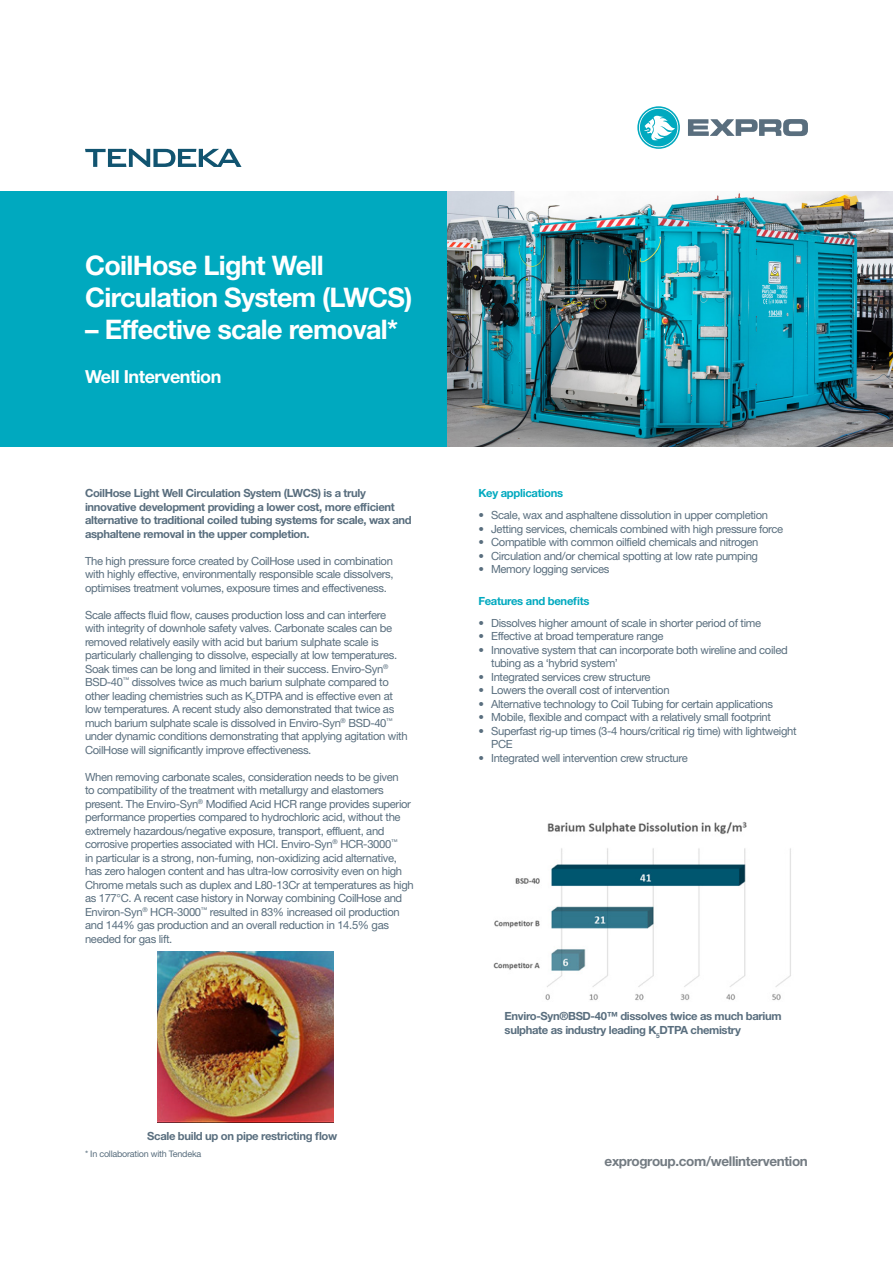
<style>
.page{position:relative;width:893px;height:1263px;background:#fff}
.page>*{position:absolute;margin:0;border:0;box-sizing:border-box;transform-origin:0 0}
.t1{font:700 27px/32.4px "Helvetica Neue LT Std";letter-spacing:-.025em;color:#fff}
.t2{font:700 18px "Helvetica Neue LT Std";letter-spacing:-.025em;color:#fff}
.t3{font:700 13.5px "Helvetica Neue LT Std";letter-spacing:-.025em;color:#737b82}
.t4{font:11.25px/13.5px "Helvetica Neue";letter-spacing:-.03em;color:#596e7e}
.t5{font:700 11.25px/13.5px "Helvetica Neue LT Std";letter-spacing:-.03em;color:#596e7e}
.t6{font:700 11.25px "Helvetica Neue LT Std";letter-spacing:-.025em;color:#00a9bf}
.t7{font:9px "Helvetica Neue";letter-spacing:-.025em;color:#596e7e}
</style>
<div class="page">
<svg style="left:688px;top:119px;width:120px;height:17px"></svg>
<svg style="left:637px;top:106px;width:43px;height:43px"></svg>
<img style="left:446px;top:191px;width:447px;height:255px">
<div style="left:0;top:191px;width:446px;height:255px;background:#00a9bf"></div>
<img style="left:493px;top:821px;width:298px;height:180px">
<img style="left:157px;top:952px;width:176px;height:170px">
<svg style="left:85px;top:149px;width:157px;height:18px"></svg>
<p class="t1" style="left:85px;top:248px;width:329px">CoilHose Light Well<br>Circulation System (LWCS)</p>
<p class="t1" style="left:85px;top:313px;width:315px">– Effective scale removal*</p>
<p class="t2" style="left:85px;top:365px;width:138px">Well Intervention</p>
<p class="t5" style="left:85px;top:486px;width:328px">CoilHose Light Well Circulation System (LWCS) is a truly innovative development providing a lower cost, more efficient alternative to traditional coiled tubing systems for scale, wax and asphaltene removal in the upper completion.</p>
<p class="t4" style="left:85px;top:554px;width:310px;text-align:justify">The high pressure force created by CoilHose used in combination with highly effective, environmentally responsible scale dissolvers, optimises treatment volumes, exposure times and effectiveness.</p>
<p class="t4" style="left:85px;top:608px;width:324px">Scale affects fluid flow, causes production loss and can interfere with integrity of downhole safety valves. Carbonate scales can be removed relatively easily with acid but barium sulphate scale is particularly challenging to dissolve, especially at low temperatures.<br>Soak times can be long and limited in their success. Enviro-Syn<sup>® </sup>BSD-40<sup>™</sup> dissolves twice as much barium sulphate compared to other leading chemistries such as K<sub>5</sub>DTPA and is effective even at low temperatures. A recent study also demonstrated that twice as much barium sulphate scale is dissolved in Enviro-Syn<sup>®</sup> BSD-40<sup>™ </sup>under dynamic conditions demonstrating that applying agitation with CoilHose will significantly improve effectiveness.</p>
<p class="t4" style="left:85px;top:770px;width:330px">When removing carbonate scales, consideration needs to be given<br>to compatibility of the treatment with metallurgy and elastomers present. The Enviro-Syn<sup>®</sup> Modified Acid HCR range provides superior performance properties compared to hydrochloric acid, without the extremely hazardous/negative exposure, transport, effluent, and corrosive properties associated with HCI. Enviro-Syn<sup>®</sup> HCR-3000<sup>™<br></sup>in particular is a strong, non-fuming, non-oxidizing acid alternative, has zero halogen content and has ultra-low corrosivity even on high Chrome metals such as duplex and L80-13Cr at temperatures as high as 177°C. A recent case history in Norway combining CoilHose and Environ-Syn<sup>®</sup> HCR-3000<sup>™</sup> resulted in 83% increased oil production and 144% gas production and an overall reduction in 14.5% gas needed for gas lift.</p>
<p class="t5" style="left:147px;top:1129px;width:191px">Scale build up on pipe restricting flow</p>
<p class="t7" style="left:85px;top:1148px;width:118px">* In collaboration with Tendeka</p>
<p class="t6" style="left:478px;top:486px;width:86px">Key applications</p>
<p class="t4" style="left:478px;top:508px;width:291px">• Scale, wax and asphaltene dissolution in upper completion</p>
<p class="t4" style="left:478px;top:522px;width:306px">• Jetting services, chemicals combined with high pressure force</p>
<p class="t4" style="left:478px;top:535px;width:282px">• Compatible with common oilfield chemicals and nitrogen</p>
<p class="t4" style="left:478px;top:549px;width:281px">• Circulation and/or chemical spotting at low rate pumping</p>
<p class="t4" style="left:478px;top:562px;width:133px">• Memory logging services</p>
<p class="t6" style="left:478px;top:594px;width:113px">Features and benefits</p>
<p class="t4" style="left:478px;top:616px;width:284px">• Dissolves higher amount of scale in shorter period of time</p>
<p class="t4" style="left:478px;top:629px;width:187px">• Effective at broad temperature range</p>
<p class="t4" style="left:491px;top:643px;width:298px;text-indent:-13px">• Innovative system that can incorporate both wireline and coiled tubing as a ‘hybrid system’</p>
<p class="t4" style="left:478px;top:670px;width:174px">• Integrated services crew structure</p>
<p class="t4" style="left:478px;top:683px;width:193px">• Lowers the overall cost of intervention</p>
<p class="t4" style="left:478px;top:697px;width:296px">• Alternative technology to Coil Tubing for certain applications</p>
<p class="t4" style="left:478px;top:710px;width:294px">• Mobile, flexible and compact with a relatively small footprint</p>
<p class="t4" style="left:491px;top:724px;width:307px;text-indent:-13px">• Superfast rig-up times (3-4 hours/critical rig time) with lightweight<br>PCE</p>
<p class="t4" style="left:478px;top:751px;width:211px">• Integrated well intervention crew structure</p>
<p class="t5" style="left:505px;top:1009px;width:279px">Enviro-Syn®BSD-40™ dissolves twice as much barium sulphate as industry leading K<sub>5</sub>DTPA chemistry</p>
<p class="t3" style="left:605px;top:1153px;width:205px">exprogroup.com/wellintervention</p>
</div>
